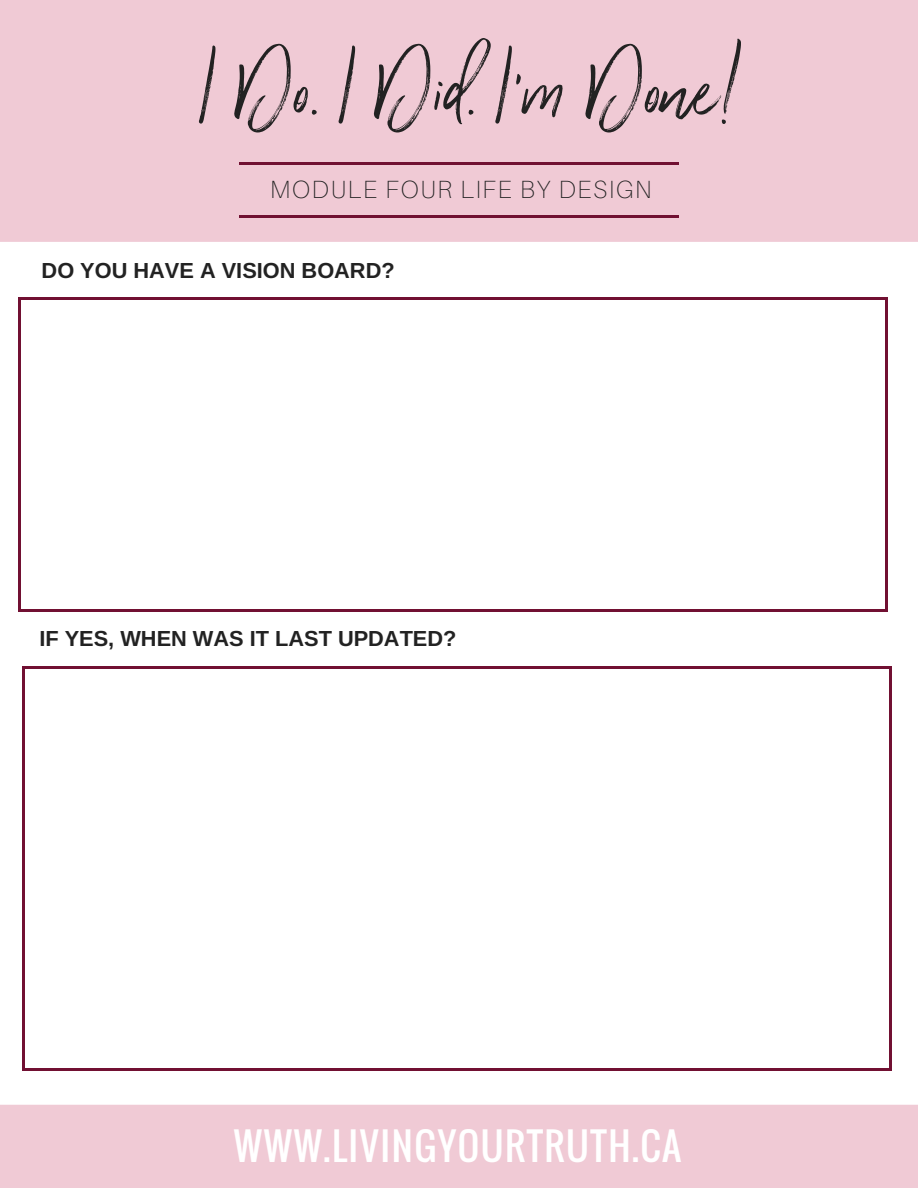
<style>
.page{position:relative;width:918px;height:1188px;background:#fff}
.page>*{position:absolute;margin:0;border:0;box-sizing:border-box;transform-origin:0 0}
.t1{font:136.95px "Wilderness Typeface";color:#222}
.t2{font:37.35px "Oswald";letter-spacing:.04em;color:#fff}
.t3{font:100 24.9px "Aileron";letter-spacing:.07em;color:#222}
.t4{font:700 21.75px "Arimo";color:#222}
</style>
<div class="page">
<div style="left:0;top:0;width:918px;height:242px;background:#f0cad5"></div>
<svg style="left:239px;top:163px;width:13px;height:2px"></svg>
<svg style="left:666px;top:163px;width:13px;height:2px"></svg>
<hr style="left:252px;top:163px;width:90px;height:2px;background:#711032">
<hr style="left:342px;top:163px;width:90px;height:2px;background:#711032">
<hr style="left:432px;top:163px;width:90px;height:2px;background:#711032">
<hr style="left:522px;top:163px;width:90px;height:2px;background:#711032">
<hr style="left:612px;top:163px;width:54px;height:2px;background:#711032">
<svg style="left:239px;top:215px;width:13px;height:3px"></svg>
<svg style="left:666px;top:215px;width:13px;height:3px"></svg>
<hr style="left:252px;top:215px;width:90px;height:3px;background:#711032">
<hr style="left:342px;top:215px;width:90px;height:3px;background:#711032">
<hr style="left:432px;top:215px;width:90px;height:3px;background:#711032">
<hr style="left:522px;top:215px;width:90px;height:3px;background:#711032">
<hr style="left:612px;top:215px;width:54px;height:3px;background:#711032">
<div style="left:0;top:1105px;width:918px;height:83px;background:#f0cad5"></div>
<hr style="left:18px;top:299px;width:2px;height:311px;background:#711032">
<hr style="left:885px;top:299px;width:2px;height:311px;background:#711032">
<hr style="left:20px;top:610px;width:865px;height:2px;background:#711032">
<hr style="left:20px;top:297px;width:865px;height:2px;background:#711032">
<hr style="left:23px;top:668px;width:2px;height:401px;background:#711032">
<hr style="left:890px;top:668px;width:2px;height:401px;background:#711032">
<hr style="left:25px;top:1069px;width:865px;height:2px;background:#711032">
<hr style="left:25px;top:666px;width:865px;height:2px;background:#711032">
<h1 class="t1" style="left:201px;top:-1px;width:545px">I Do. I Did. I'm Done!</h1>
<p class="t3" style="left:270px;top:174px;width:383px">MODULE FOUR LIFE BY DESIGN</p>
<p class="t4" style="left:42px;top:258px;width:355px">DO YOU HAVE A VISION BOARD?</p>
<p class="t4" style="left:39px;top:626px;width:419px">IF YES, WHEN WAS IT LAST UPDATED?</p>
<h2 class="t2" style="left:234px;top:1118px;width:449px">WWW.LIVINGYOURTRUTH.CA</h2>
</div>
